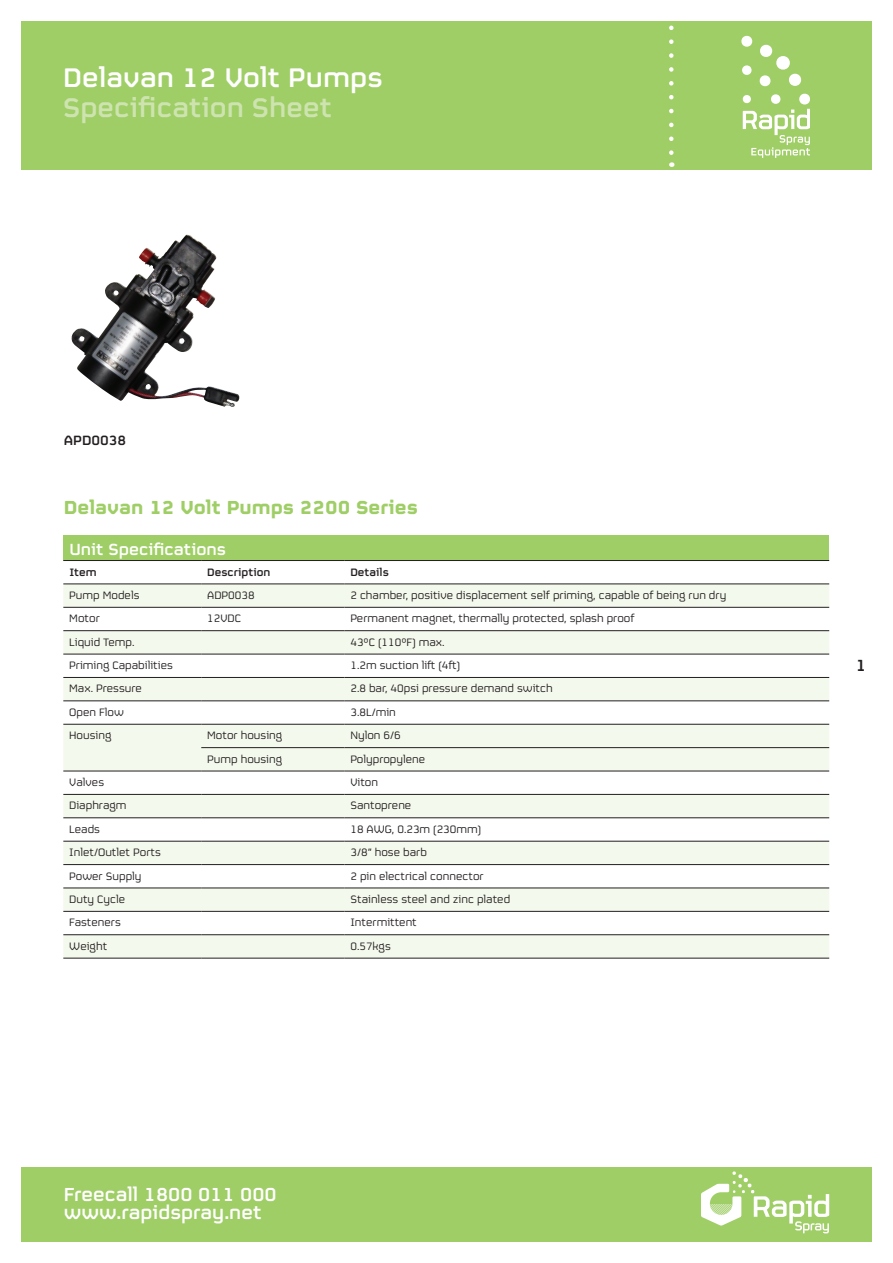
<style>
.page{position:relative;width:893px;height:1263px;background:#fff}
.page>*{position:absolute;margin:0;border:0;box-sizing:border-box;transform-origin:0 0}
.t1{font:500 30px "FS Sinclair";color:#fff}
.t2{font:500 30px "FS Sinclair";color:#cee4b0}
.t3{font:500 21px/18px "FS Sinclair";color:#fff}
.t4{font:700 21px "FS Sinclair";color:#9fce66}
.t5{font:500 18px "FS Sinclair";color:#fff}
.t6{font:500 18px "FS Sinclair";color:#231f20}
.t7{font:500 15px "FS Sinclair";color:#231f20}
.t8{font:12px "FS Sinclair";color:#231f20}
.t9{font:500 12px "FS Sinclair";color:#231f20}
</style>
<div class="page">
<div style="left:21px;top:1167px;width:851px;height:75px;background:#9fce66"></div>
<svg style="left:701px;top:1171px;width:128px;height:62px"></svg>
<div style="left:21px;top:21px;width:851px;height:149px;background:#9fce66"></div>
<svg style="left:669px;top:25px;width:5px;height:142px"></svg>
<svg style="left:742px;top:65px;width:10px;height:10px"></svg>
<svg style="left:741px;top:36px;width:12px;height:11px"></svg>
<svg style="left:759px;top:44px;width:43px;height:43px"></svg>
<svg style="left:742px;top:93px;width:67px;height:65px"></svg>
<div style="left:63px;top:535px;width:766px;height:25px;background:#9fce66"></div>
<div style="left:63px;top:585px;width:766px;height:373px;background:#f4f9ed"></div>
<svg style="left:63px;top:608px;width:766px;height:326px;fill:#f4f9ed"></svg>
<hr style="left:63px;top:584px;width:138px;height:1px;background:#231f20">
<hr style="left:201px;top:584px;width:143px;height:1px;background:#231f20">
<hr style="left:344px;top:584px;width:485px;height:1px;background:#231f20">
<hr style="left:63px;top:607px;width:138px;height:1px;background:#231f20">
<hr style="left:201px;top:607px;width:143px;height:1px;background:#231f20">
<hr style="left:344px;top:607px;width:485px;height:1px;background:#231f20">
<hr style="left:63px;top:630px;width:138px;height:1px;background:#231f20">
<hr style="left:201px;top:630px;width:143px;height:1px;background:#231f20">
<hr style="left:344px;top:630px;width:485px;height:1px;background:#231f20">
<hr style="left:63px;top:654px;width:138px;height:1px;background:#231f20">
<hr style="left:201px;top:654px;width:143px;height:1px;background:#231f20">
<hr style="left:344px;top:654px;width:485px;height:1px;background:#231f20">
<hr style="left:63px;top:677px;width:138px;height:1px;background:#231f20">
<hr style="left:201px;top:677px;width:143px;height:1px;background:#231f20">
<hr style="left:344px;top:677px;width:485px;height:1px;background:#231f20">
<hr style="left:63px;top:701px;width:138px;height:1px;background:#231f20">
<hr style="left:201px;top:701px;width:143px;height:1px;background:#231f20">
<hr style="left:344px;top:701px;width:485px;height:1px;background:#231f20">
<hr style="left:201px;top:771px;width:143px;height:1px;background:#231f20">
<hr style="left:344px;top:771px;width:485px;height:1px;background:#231f20">
<hr style="left:63px;top:560px;width:138px;height:1px;background:#231f20">
<hr style="left:201px;top:560px;width:143px;height:1px;background:#231f20">
<hr style="left:344px;top:560px;width:485px;height:1px;background:#231f20">
<hr style="left:63px;top:794px;width:138px;height:1px;background:#231f20">
<hr style="left:201px;top:794px;width:143px;height:1px;background:#231f20">
<hr style="left:344px;top:794px;width:485px;height:1px;background:#231f20">
<hr style="left:63px;top:817px;width:138px;height:1px;background:#231f20">
<hr style="left:201px;top:817px;width:143px;height:1px;background:#231f20">
<hr style="left:344px;top:817px;width:485px;height:1px;background:#231f20">
<hr style="left:63px;top:841px;width:138px;height:1px;background:#231f20">
<hr style="left:201px;top:841px;width:143px;height:1px;background:#231f20">
<hr style="left:344px;top:841px;width:485px;height:1px;background:#231f20">
<hr style="left:63px;top:864px;width:138px;height:1px;background:#231f20">
<hr style="left:201px;top:864px;width:143px;height:1px;background:#231f20">
<hr style="left:344px;top:864px;width:485px;height:1px;background:#231f20">
<hr style="left:63px;top:888px;width:138px;height:1px;background:#231f20">
<hr style="left:201px;top:888px;width:143px;height:1px;background:#231f20">
<hr style="left:344px;top:888px;width:485px;height:1px;background:#231f20">
<hr style="left:63px;top:911px;width:138px;height:1px;background:#231f20">
<hr style="left:201px;top:911px;width:143px;height:1px;background:#231f20">
<hr style="left:344px;top:911px;width:485px;height:1px;background:#231f20">
<hr style="left:63px;top:934px;width:138px;height:1px;background:#231f20">
<hr style="left:201px;top:934px;width:143px;height:1px;background:#231f20">
<hr style="left:344px;top:934px;width:485px;height:1px;background:#231f20">
<hr style="left:63px;top:958px;width:138px;height:1px;background:#231f20">
<hr style="left:201px;top:958px;width:143px;height:1px;background:#231f20">
<hr style="left:344px;top:958px;width:485px;height:1px;background:#231f20">
<hr style="left:63px;top:724px;width:138px;height:1px;background:#231f20">
<hr style="left:201px;top:724px;width:143px;height:1px;background:#231f20">
<hr style="left:344px;top:724px;width:485px;height:1px;background:#231f20">
<hr style="left:63px;top:771px;width:138px;height:1px;background:#231f20">
<hr style="left:201px;top:747px;width:143px;height:1px;background:#231f20">
<hr style="left:344px;top:747px;width:485px;height:1px;background:#231f20">
<img style="left:71px;top:235px;width:168px;height:172px">
<h1 class="t1" style="left:63px;top:54px;width:321px">Delavan 12 Volt Pumps</h1>
<h1 class="t2" style="left:63px;top:84px;width:270px">Specification Sheet</h1>
<p class="t7" style="left:64px;top:428px;width:64px">APD0038</p>
<h2 class="t4" style="left:64px;top:489px;width:356px">Delavan 12 Volt Pumps 2200 Series</h2>
<h3 class="t5" style="left:69px;top:534px;width:158px">Unit Specifications</h3>
<p class="t9" style="left:69px;top:562px;width:29px">Item</p>
<p class="t9" style="left:207px;top:562px;width:65px">Description</p>
<p class="t9" style="left:350px;top:562px;width:40px">Details</p>
<p class="t8" style="left:69px;top:586px;width:72px">Pump Models</p>
<p class="t8" style="left:207px;top:586px;width:49px">ADP0038</p>
<p class="t8" style="left:350px;top:586px;width:377px">2 chamber, positive displacement self priming, capable of being run dry</p>
<p class="t8" style="left:69px;top:610px;width:32px">Motor</p>
<p class="t8" style="left:207px;top:610px;width:35px">12VDC</p>
<p class="t8" style="left:350px;top:610px;width:286px">Permanent magnet, thermally protected, splash proof</p>
<p class="t8" style="left:69px;top:633px;width:67px">Liquid Temp.</p>
<p class="t8" style="left:350px;top:633px;width:96px">43ºC (110ºF) max.</p>
<p class="t8" style="left:69px;top:656px;width:105px">Priming Capabilities</p>
<p class="t8" style="left:350px;top:656px;width:111px">1.2m suction lift (4ft)</p>
<p class="t8" style="left:69px;top:680px;width:74px">Max. Pressure</p>
<p class="t8" style="left:350px;top:680px;width:204px">2.8 bar, 40psi pressure demand switch</p>
<p class="t8" style="left:69px;top:703px;width:56px">Open Flow</p>
<p class="t8" style="left:350px;top:703px;width:47px">3.8L/min</p>
<p class="t8" style="left:69px;top:726px;width:44px">Housing</p>
<p class="t8" style="left:207px;top:726px;width:77px">Motor housing</p>
<p class="t8" style="left:350px;top:726px;width:52px">Nylon 6/6</p>
<p class="t8" style="left:207px;top:750px;width:77px">Pump housing</p>
<p class="t8" style="left:350px;top:750px;width:76px">Polypropylene</p>
<p class="t8" style="left:69px;top:773px;width:36px">Valves</p>
<p class="t8" style="left:350px;top:773px;width:29px">Viton</p>
<p class="t8" style="left:69px;top:797px;width:59px">Diaphragm</p>
<p class="t8" style="left:350px;top:797px;width:62px">Santoprene</p>
<p class="t8" style="left:69px;top:820px;width:32px">Leads</p>
<p class="t8" style="left:350px;top:820px;width:132px">18 AWG, 0.23m (230mm)</p>
<p class="t8" style="left:69px;top:843px;width:93px">Inlet/Outlet Ports</p>
<p class="t8" style="left:350px;top:843px;width:78px">3/8” hose barb</p>
<p class="t8" style="left:69px;top:867px;width:74px">Power Supply</p>
<p class="t8" style="left:350px;top:867px;width:135px">2 pin electrical connector</p>
<p class="t8" style="left:69px;top:890px;width:57px">Duty Cycle</p>
<p class="t8" style="left:350px;top:890px;width:161px">Stainless steel and zinc plated</p>
<p class="t8" style="left:69px;top:914px;width:53px">Fasteners</p>
<p class="t8" style="left:350px;top:914px;width:68px">Intermittent</p>
<p class="t8" style="left:69px;top:937px;width:40px">Weight</p>
<p class="t8" style="left:350px;top:937px;width:42px">0.57kgs</p>
<h2 class="t3" style="left:64px;top:1183px;width:214px">Freecall 1800 011 000 www.rapidspray.net</h2>
<h3 class="t6" style="left:856px;top:651px;width:12px">1</h3>
</div>
